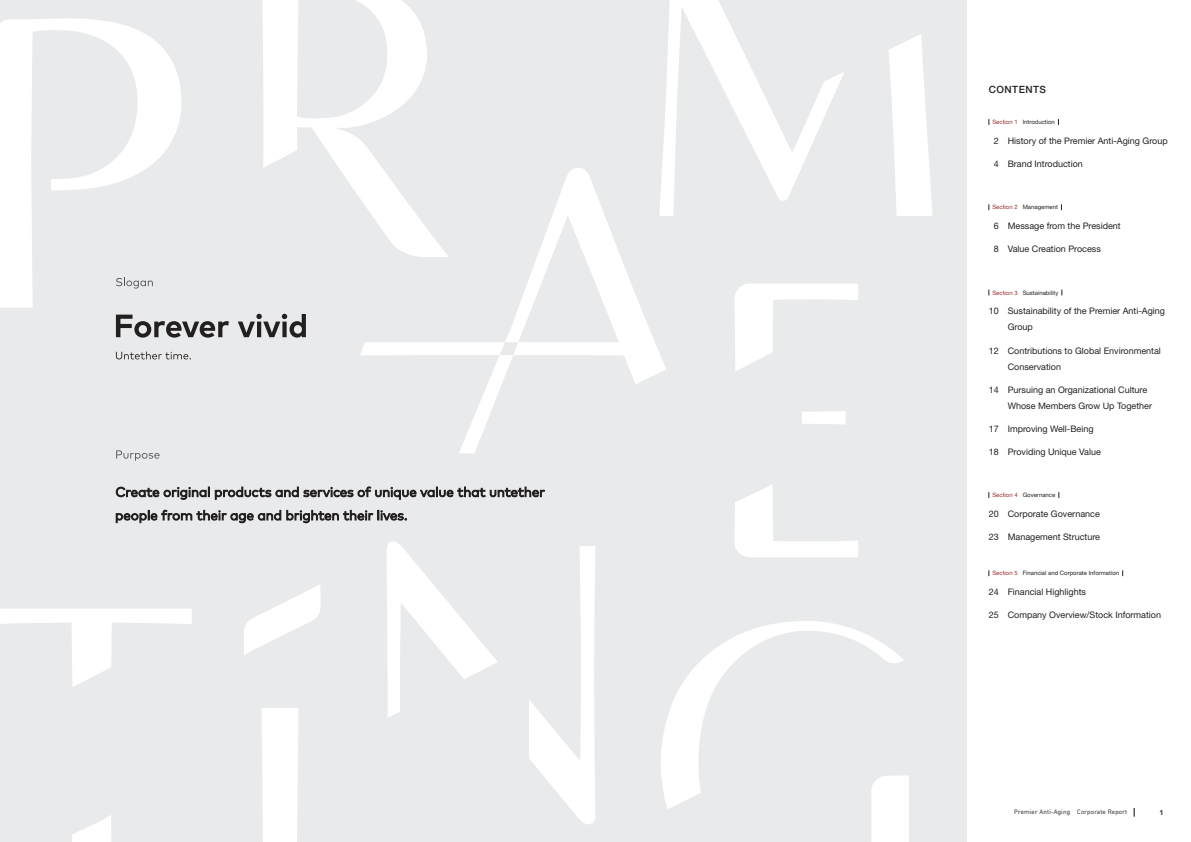
<style>
.page{position:relative;width:1191px;height:842px;background:#fff}
.page>*{position:absolute;margin:0;border:0;box-sizing:border-box;transform-origin:0 0}
.t1{font:500 10px "Helvetica Neue LT Std";letter-spacing:.05em;color:#231f20}
.t2{font:9px/16px "Helvetica Neue LT Std";color:#231f20}
.t3{font:500 7px "Helvetica Neue LT Std";color:#57585a}
.t4{font:300 6.5px "DIN Next LT Pro";letter-spacing:.025em;color:#57585a}
.t5{font:6px "Helvetica Neue LT Std";color:#231f20}
.s1{color:#9e2d32}
</style>
<div class="page">
<div style="left:0;top:0;width:967px;height:842px;background:#e9eaeb"></div>
<svg style="left:734px;top:283px;width:124px;height:274px"></svg>
<svg style="left:661px;top:621px;width:248px;height:221px"></svg>
<svg style="left:386px;top:541px;width:209px;height:283px"></svg>
<svg style="left:360px;top:168px;width:306px;height:286px"></svg>
<svg style="left:659px;top:0;width:273px;height:216px"></svg>
<svg style="left:0;top:609px;width:192px;height:233px"></svg>
<div style="left:262px;top:708px;width:36px;height:134px;background:#fff"></div>
<svg style="left:244px;top:584px;width:76px;height:71px"></svg>
<svg style="left:262px;top:0;width:187px;height:257px"></svg>
<svg style="left:0;top:18px;width:181px;height:290px"></svg>
<svg style="left:116px;top:315px;width:113px;height:23px"></svg>
<svg style="left:238px;top:314px;width:68px;height:24px"></svg>
<svg style="left:116px;top:351px;width:75px;height:8px"></svg>
<svg style="left:116px;top:278px;width:37px;height:11px"></svg>
<svg style="left:116px;top:486px;width:429px;height:14px"></svg>
<svg style="left:116px;top:510px;width:291px;height:13px"></svg>
<svg style="left:116px;top:450px;width:44px;height:11px"></svg>
<p class="t1" style="left:988px;top:84px;width:59px">CONTENTS</p>
<p class="t5" style="left:992px;top:118px;width:64px"><span class="s1">Section 1</span> Introduction</p>
<p class="t2" style="left:993px;top:133px;width:176px">2 History of the Premier Anti-Aging Group</p>
<p class="t2" style="left:993px;top:156px;width:91px">4 Brand Introduction</p>
<p class="t5" style="left:992px;top:204px;width:67px"><span class="s1">Section 2</span> Management</p>
<p class="t2" style="left:993px;top:218px;width:129px">6 Message from the President</p>
<p class="t2" style="left:993px;top:241px;width:109px">8 Value Creation Process</p>
<p class="t5" style="left:992px;top:289px;width:68px"><span class="s1">Section 3</span> Sustainability</p>
<p class="t2" style="left:1007px;top:303px;width:159px;text-indent:-19px">10 Sustainability of the Premier Anti-Aging<br>Group</p>
<p class="t2" style="left:1007px;top:342px;width:155px;text-indent:-19px">12 Contributions to Global Environmental<br>Conservation</p>
<p class="t2" style="left:1007px;top:381px;width:146px;text-indent:-19px">14 Pursuing an Organizational Culture<br>Whose Members Grow Up Together</p>
<p class="t2" style="left:988px;top:420px;width:106px">17 Improving Well-Being</p>
<p class="t2" style="left:988px;top:443px;width:114px">18 Providing Unique Value</p>
<p class="t5" style="left:992px;top:491px;width:65px"><span class="s1">Section 4</span> Governance</p>
<p class="t2" style="left:988px;top:506px;width:113px">20 Corporate Governance</p>
<p class="t2" style="left:988px;top:529px;width:113px">23 Management Structure</p>
<p class="t5" style="left:992px;top:570px;width:128px"><span class="s1">Section 5</span> Financial and Corporate Information</p>
<p class="t2" style="left:988px;top:584px;width:99px">24 Financial Highlights</p>
<p class="t2" style="left:988px;top:607px;width:174px">25 Company Overview/Stock Information</p>
<p class="t4" style="left:1014px;top:808px;width:114px">Premier Anti-Aging Corporate Report</p>
<p class="t3" style="left:1159px;top:808px;width:5px">1</p>
</div>
